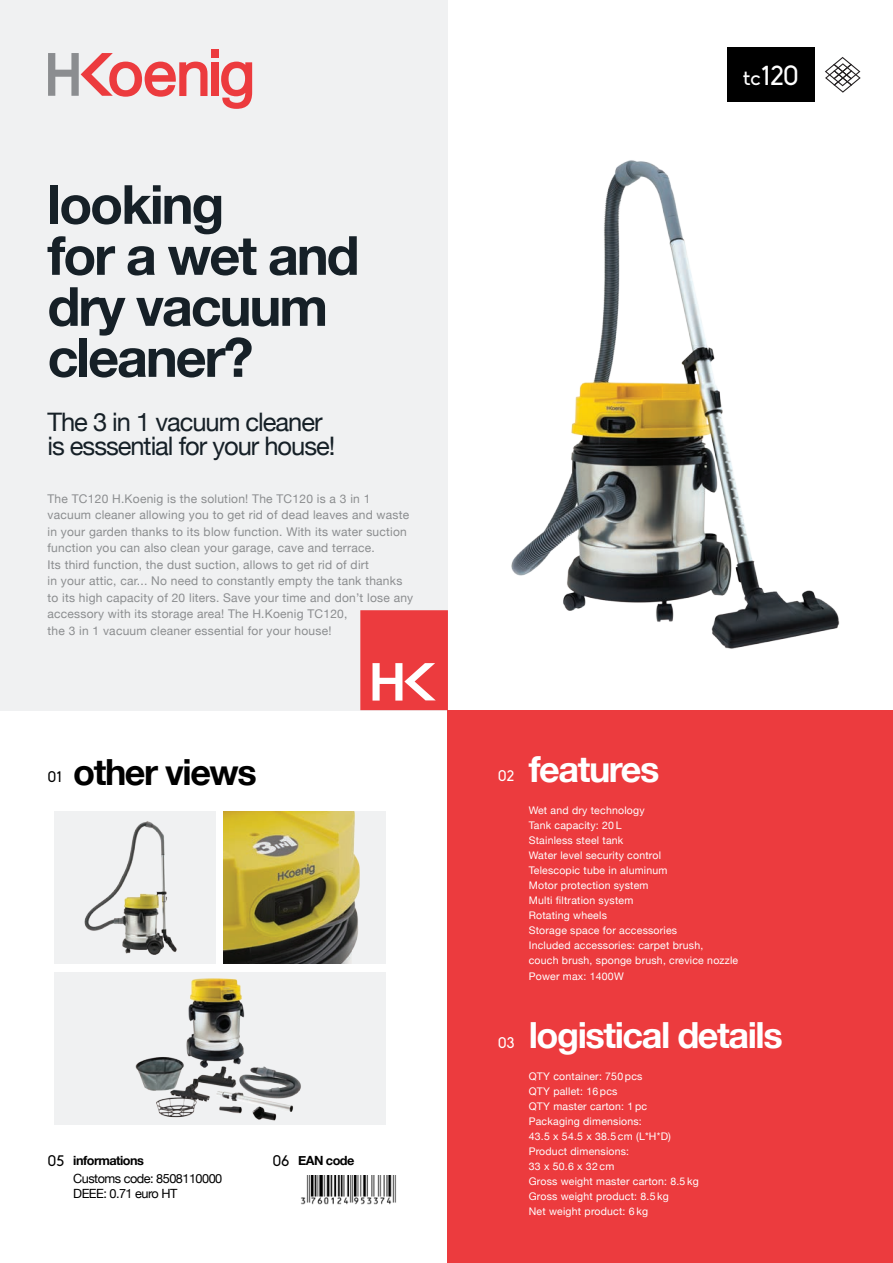
<style>
.page{position:relative;width:893px;height:1263px;background:#fff}
.page>*{position:absolute;margin:0;border:0;box-sizing:border-box;transform-origin:0 0}
.t1{font:700 54px/51px "Helvetica Neue";letter-spacing:-.04em;color:#162027}
.t2{font:700 36px "Helvetica Neue";letter-spacing:-.04em;color:#fff}
.t3{font:700 36px "Helvetica Neue";letter-spacing:-.04em;color:#000}
.t4{font:27px "Biko";color:#fff}
.t5{font:25.5px/24px "Helvetica Neue";letter-spacing:-.04em;color:#162027}
.t6{font:15px "Biko";color:#000}
.t7{font:15px "Biko";color:#fff}
.t8{font:12.75px/18px "Helvetica Neue";letter-spacing:-.04em;color:#000}
.t9{font:700 12.75px "Helvetica Neue";letter-spacing:-.04em;color:#000}
.t10{font:12px/16.5px "Helvetica Neue";letter-spacing:.02em;color:#8b8d8f}
.t11{font:10.5px/15px "Helvetica Neue";letter-spacing:.02em;color:#fff}
.s1{font-size:21px}
.s2{font-weight:700}
</style>
<div class="page">
<div style="left:0;top:0;width:448px;height:710px;background:#f0f1f2"></div>
<div style="left:448px;top:710px;width:445px;height:553px;background:#ec3b3e"></div>
<div style="left:211px;top:49px;width:7px;height:8px;background:#ec3b3e"></div>
<div style="left:211px;top:62px;width:7px;height:34px;background:#ec3b3e"></div>
<svg style="left:48px;top:53px;width:159px;height:44px"></svg>
<svg style="left:221px;top:62px;width:31px;height:47px"></svg>
<div style="left:727px;top:48px;width:88px;height:54px;background:#000"></div>
<img style="left:511px;top:160px;width:329px;height:489px">
<div style="left:54px;top:811px;width:162px;height:152px;background:#f0f1f2"></div>
<img style="left:84px;top:821px;width:93px;height:134px">
<div style="left:54px;top:972px;width:332px;height:152px;background:#f0f1f2"></div>
<img style="left:224px;top:811px;width:162px;height:152px">
<svg style="left:360px;top:610px;width:88px;height:100px;background:#ee5355"></svg>
<svg style="left:825px;top:57px;width:36px;height:36px"></svg>
<img style="left:301px;top:1175px;width:95px;height:30px">
<img style="left:135px;top:978px;width:166px;height:143px">
<p class="t1" style="left:48px;top:180px;width:314px">looking<br>for a wet and dry vacuum cleaner?</p>
<p class="t5" style="left:48px;top:412px;width:289px">The 3 in 1 vacuum cleaner is esssential for your house!</p>
<p class="t10" style="left:48px;top:491px;width:367px">The TC120 H.Koenig is the solution! The TC120 is a 3 in 1 vacuum cleaner allowing you to get rid of dead leaves and waste in your garden thanks to its blow function. With its water suction function you can also clean your garage, cave and terrace.<br>Its third function, the dust suction, allows to get rid of dirt<br>in your attic, car... No need to constantly empty the tank thanks to its high capacity of 20 liters. Save your time and don’t lose any accessory with its storage area! The H.Koenig TC120,<br>the 3 in 1 vacuum cleaner essential for your house!</p>
<p class="t4" style="left:743px;top:60px;width:57px"><span class="s1">tc</span>120</p>
<p class="t3" style="left:73px;top:743px;width:185px">other views</p>
<p class="t6" style="left:48px;top:769px;width:16px">01</p>
<p class="t7" style="left:498px;top:768px;width:18px">02</p>
<p class="t2" style="left:529px;top:741px;width:132px">features</p>
<p class="t11" style="left:529px;top:803px;width:117px">Wet and dry technology</p>
<p class="t11" style="left:529px;top:818px;width:94px">Tank capacity: 20 L</p>
<p class="t11" style="left:529px;top:833px;width:96px">Stainless steel tank</p>
<p class="t11" style="left:529px;top:848px;width:134px">Water level security control</p>
<p class="t11" style="left:529px;top:863px;width:140px">Telescopic tube in aluminum</p>
<p class="t11" style="left:529px;top:878px;width:121px">Motor protection system</p>
<p class="t11" style="left:529px;top:893px;width:106px">Multi filtration system</p>
<p class="t11" style="left:529px;top:908px;width:80px">Rotating wheels</p>
<p class="t11" style="left:529px;top:923px;width:150px">Storage space for accessories</p>
<p class="t11" style="left:529px;top:938px;width:211px">Included accessories: carpet brush,<br>couch brush, sponge brush, crevice nozzle</p>
<p class="t11" style="left:529px;top:969px;width:96px">Power max: 1400W</p>
<p class="t6" style="left:48px;top:1152px;width:18px">05</p>
<p class="t6" style="left:272px;top:1152px;width:18px">06</p>
<p class="t8" style="left:73px;top:1152px;width:151px"><span class="s2">informations<br></span>Customs code: 8508110000</p>
<p class="t8" style="left:73px;top:1185px;width:106px">DEEE: 0.71 euro HT</p>
<p class="t9" style="left:298px;top:1150px;width:58px">EAN code</p>
<p class="t7" style="left:498px;top:1034px;width:18px">03</p>
<p class="t2" style="left:529px;top:1007px;width:255px">logistical details</p>
<p class="t11" style="left:529px;top:1069px;width:115px">QTY container: 750 pcs</p>
<p class="t11" style="left:529px;top:1084px;width:90px">QTY pallet: 16 pcs</p>
<p class="t11" style="left:529px;top:1099px;width:120px">QTY master carton: 1 pc</p>
<p class="t11" style="left:529px;top:1114px;width:115px">Packaging dimensions:</p>
<p class="t11" style="left:529px;top:1129px;width:144px">43.5 x 54.5 x 38.5 cm (L*H*D)<br>Product dimensions:<br>33 x 50.6 x 32 cm</p>
<p class="t11" style="left:529px;top:1174px;width:172px">Gross weight master carton: 8.5 kg</p>
<p class="t11" style="left:529px;top:1189px;width:142px">Gross weight product: 8.5 kg</p>
<p class="t11" style="left:529px;top:1204px;width:121px">Net weight product: 6 kg</p>
</div>
